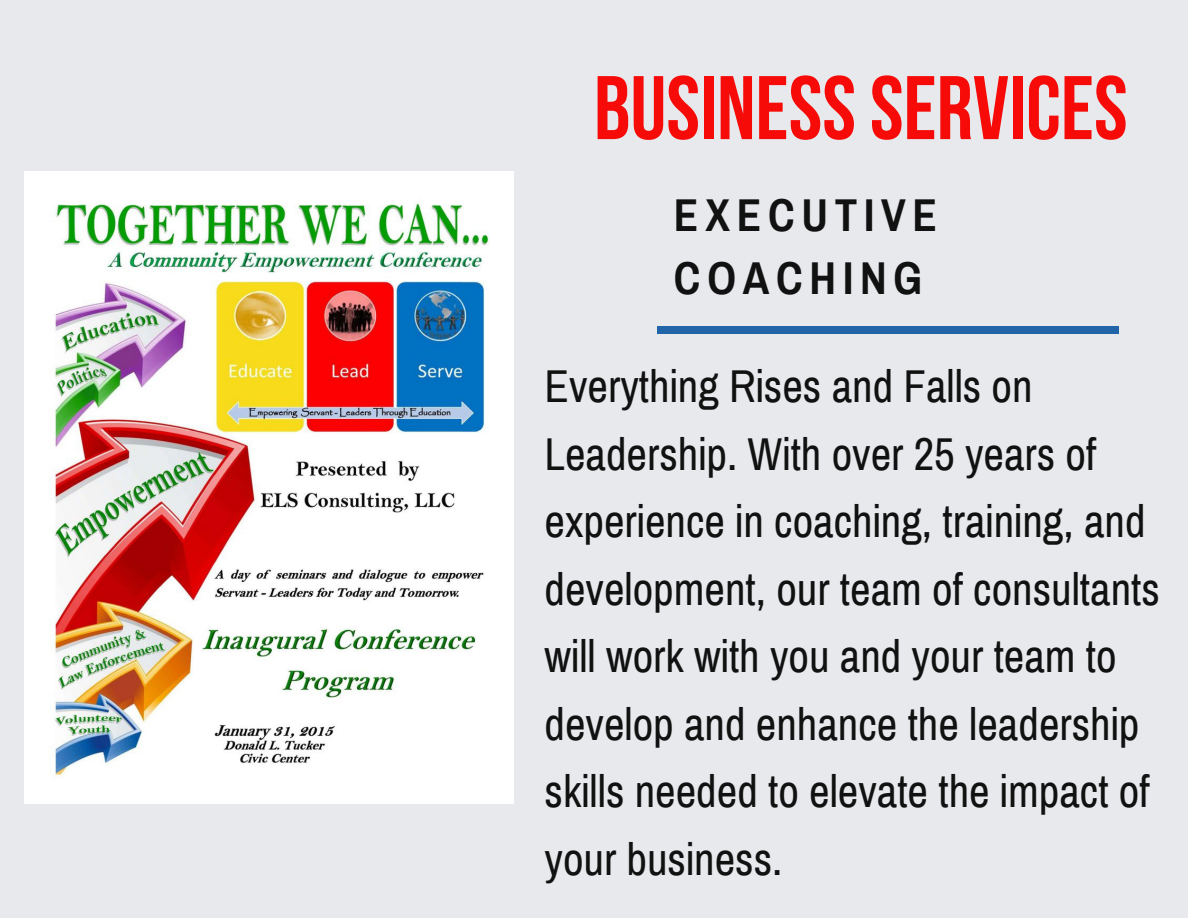
<style>
.page{position:relative;width:1188px;height:918px;background:#e7e9ec}
.page>*{position:absolute;margin:0;border:0;box-sizing:border-box;transform-origin:0 0}
.t1{font:700 90px "Bebas Neue";color:#f60b08}
.t2{font:45px/67.5px "Archivo Narrow";color:#111}
.t3{font:700 45px/63px "Archivo Narrow";letter-spacing:.15em;color:#111}
</style>
<div class="page">
<img style="left:24px;top:172px;width:489px;height:632px">
<div style="left:658px;top:326px;width:461px;height:8px;background:#2165a8"></div>
<p class="t1" style="left:594px;top:72px;width:535px">BUSINESSSERVICES</p>
<p class="t3" style="left:674px;top:185px;width:265px">EXECUTIVE<br>COACHING</p>
<p class="t2" style="left:545px;top:354px;width:617px">Everything Rises and Falls on<br>Leadership. With over 25 years of experience in coaching, training, and development, our team of consultants will work with you and your team to develop and enhance the leadership skills needed to elevate the impact of your business.</p>
</div>
